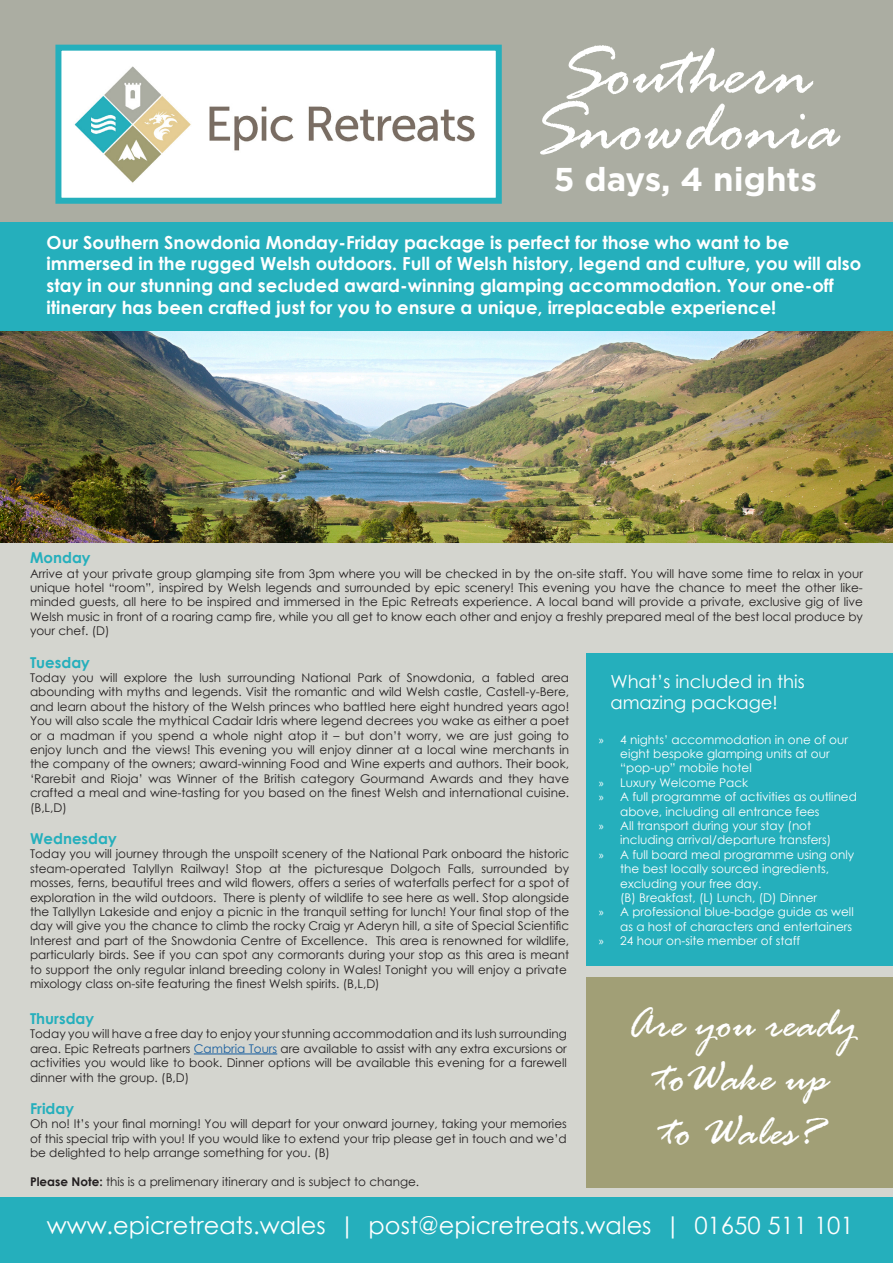
<style>
.page{position:relative;width:893px;height:1263px;background:#fff}
.page>*{position:absolute;margin:0;border:0;box-sizing:border-box;transform-origin:0 0}
.t1{font:italic 75px "Rage";color:#fff}
.t2{font:italic 45px/54px "Rage";color:#fff;text-align:center}
.t3{font:700 33px "Gotham";color:#fff}
.t4{font:24px "Century Gothic";color:#fff}
.t5{font:700 18px/21.6px "Century Gothic";color:#fff}
.t6{font:18px "Century Gothic";color:#fff}
.t7{font:700 15px "Century Gothic";color:#25afbc}
.t8{font:12px/14.4px "Century Gothic";color:#231f20;text-align:justify}
.t9{font:12px/14.4px "Century Gothic";color:#fff}
.s1{color:#175d9e}
.s2{font-weight:700}
.s3{font-family:"Myriad Pro"}
</style>
<div class="page">
<div style="left:0;top:221px;width:893px;height:111px;background:#25afbc"></div>
<div style="left:0;top:370px;width:893px;height:839px;background:#d4d5cf"></div>
<div style="left:0;top:0;width:893px;height:221px;background:#abada2"></div>
<img style="left:62px;top:52px;width:433px;height:145px">
<div style="left:55px;top:45px;width:447px;height:159px;border:6px solid #25afbc"></div>
<hr style="left:194px;top:1053px;width:83px;height:1px;background:#175d9e">
<div style="left:586px;top:653px;width:307px;height:312px;background:#25afbc"></div>
<div style="left:0;top:1197px;width:893px;height:66px;background:#25afbc"></div>
<div style="left:586px;top:977px;width:307px;height:210px;background:#a19f76"></div>
<img style="left:0;top:332px;width:893px;height:210px">
<p class="t1" style="left:558px;top:33px;width:257px">Southern</p>
<p class="t1" style="left:531px;top:88px;width:310px">Snowdonia</p>
<p class="t3" style="left:554px;top:158px;width:265px">5 days, 4 nights</p>
<p class="t5" style="left:47px;top:231px;width:816px">Our Southern Snowdonia Monday-Friday package is perfect for those who want to be immersed in the rugged Welsh outdoors. Full of Welsh history, legend and culture, you will also stay in our stunning and secluded award-winning glamping accommodation. Your one-off itinerary has been crafted just for you to ensure a unique, irreplaceable experience!</p>
<p class="t7" style="left:30px;top:546px;width:62px">Monday</p>
<p class="t8" style="left:30px;top:566px;width:834px">Arrive at your private group glamping site from 3pm where you will be checked in by the on-site staff. You will have some time to relax in your unique hotel “room”, inspired by Welsh legends and surrounded by epic scenery! This evening you have the chance to meet the other like&shy;minded guests, all here to be inspired and immersed in the Epic Retreats experience. A local band will provide a private, exclusive gig of live Welsh music in front of a roaring camp fire, while you all get to know each other and enjoy a freshly prepared meal of the best local produce by your chef. (D)</p>
<p class="t7" style="left:30px;top:651px;width:61px">Tuesday</p>
<p class="t8" style="left:30px;top:670px;width:541px">Today you will explore the lush surrounding National Park of Snowdonia, a fabled area abounding with myths and legends. Visit the romantic and wild Welsh castle, Castell-y-Bere, and learn about the history of the Welsh princes who battled here eight hundred years ago!<br>You will also scale the mythical Cadair Idris where legend decrees you wake as either a poet or a madman if you spend a whole night atop it – but don’t worry, we are just going to enjoy lunch and the views! This evening you will enjoy dinner at a local wine merchants in the company of the owners; award-winning Food and Wine experts and authors. Their book, ‘Rarebit and Rioja’ was Winner of the British category Gourmand Awards and they have crafted a meal and wine-tasting for you based on the finest Welsh and international cuisine. (B,L,D)</p>
<p class="t7" style="left:30px;top:827px;width:88px">Wednesday</p>
<p class="t8" style="left:30px;top:847px;width:541px;text-align:left">Today you will journey through the unspoilt scenery of the National Park onboard the historic steam-operated Talyllyn Railway! Stop at the picturesque Dolgoch Falls, surrounded by mosses, ferns, beautiful trees and wild flowers, offers a series of waterfalls perfect for a spot of exploration in the wild outdoors. There is plenty of wildlife to see here as well. Stop alongside the Tallyllyn Lakeside and enjoy a picnic in the tranquil setting for lunch! Your final stop of the day will give you the chance to climb the rocky Craig yr Aderyn hill, a site of Special Scientific Interest and part of the Snowdonia Centre of Excellence. This area is renowned for wildlife, particularly birds. See if you can spot any cormorants during your stop as this area is meant to support the only regular inland breeding colony in Wales! Tonight you will enjoy a private mixology class on-site featuring the finest Welsh spirits. (B,L,D)</p>
<p class="t7" style="left:30px;top:1007px;width:66px">Thursday</p>
<p class="t8" style="left:30px;top:1027px;width:538px">Today you will have a free day to enjoy your stunning accommodation and its lush surrounding area. Epic Retreats partners <span class="s1">Cambria Tours</span> are available to assist with any extra excursions or activities you would like to book. Dinner options will be available this evening for a farewell dinner with the group. (B,D)</p>
<p class="t7" style="left:30px;top:1097px;width:46px">Friday</p>
<p class="t8" style="left:30px;top:1117px;width:538px">Oh no! It’s your final morning! You will depart for your onward journey, taking your memories of this special trip with you! If you would like to extend your trip please get in touch and we’d be delighted to help arrange something for you. (B)</p>
<p class="t8" style="left:30px;top:1174px;width:391px"><span class="s2">Please Note:</span> this is a prelimenary itinerary and is subject to change.</p>
<p class="t6" style="left:610px;top:668px;width:196px">What’s included in this</p>
<p class="t6" style="left:610px;top:690px;width:169px">amazing package!</p>
<p class="t9" style="left:620px;top:732px;width:229px;text-indent:-21px"><span class="s3">»</span> 4 nights’ accommodation in one of our eight bespoke glamping units at our “pop-up” mobile hotel</p>
<p class="t9" style="left:599px;top:775px;width:151px"><span class="s3">»</span> Luxury Welcome Pack</p>
<p class="t9" style="left:620px;top:789px;width:238px;text-indent:-21px"><span class="s3">»</span> A full programme of activities as outlined above, including all entrance fees</p>
<p class="t9" style="left:620px;top:818px;width:213px;text-indent:-21px"><span class="s3">»</span> All transport during your stay (not including arrival/departure transfers)</p>
<p class="t9" style="left:620px;top:847px;width:236px;text-indent:-21px"><span class="s3">»</span> A full board meal programme using only the best locally sourced ingredients, excluding your free day.<br>(B) Breakfast, (L) Lunch, (D) Dinner</p>
<p class="t9" style="left:599px;top:905px;width:256px;text-align:right"><span class="s3">»</span> A professional blue-badge guide as well as a host of characters and entertainers</p>
<p class="t9" style="left:599px;top:933px;width:203px"><span class="s3">»</span> 24 hour on-site member of staff</p>
<p class="t2" style="left:627px;top:1001px;width:231px">Are you ready toWake up</p>
<p class="t2" style="left:663px;top:1109px;width:160px">to Wales?</p>
<p class="t4" style="left:47px;top:1209px;width:809px">www.epicretreats.wales | post@epicretreats.wales | 01650 511 101</p>
</div>
